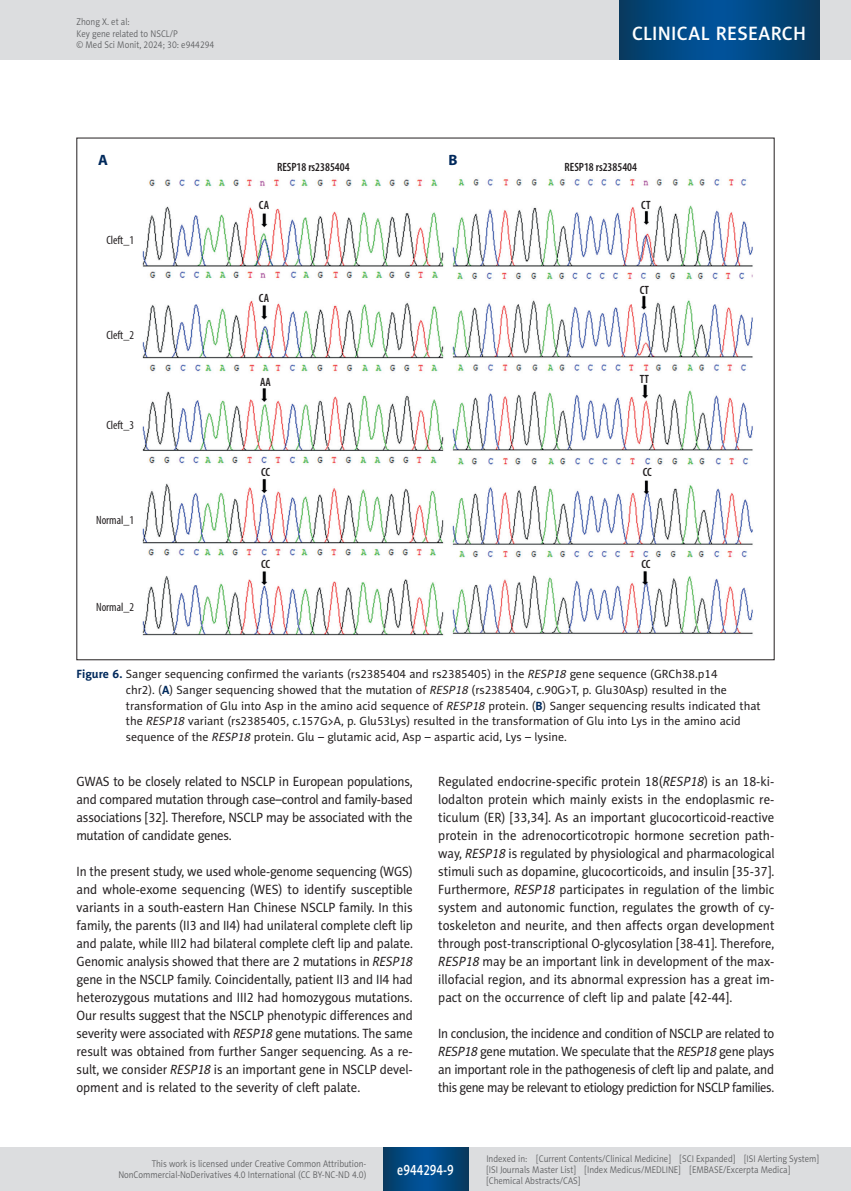
<style>
.page{position:relative;width:851px;height:1191px;background:#fff}
.page>*{position:absolute;margin:0;border:0;box-sizing:border-box;transform-origin:0 0}
.t1{font:19.5px "Naomi Sans EFN Medium";letter-spacing:.015em;color:#fff}
.t2{font:15px "Naomi Sans EFN Medium";color:#fff;scale:.8 1}
.t3{font:700 15px "Myriad Pro";color:#00295c}
.MSM_Body{font:13.5px/18px "Naomi Sans EFN";letter-spacing:-.015em;color:#231f20;text-align:justify;scale:.94 1}
.MSM_Body-2{font:13.5px/18px "Naomi Sans EFN";letter-spacing:-.015em;color:#231f20;text-align:justify;scale:.95 1}
.MSM_Rycina_tytul{font:12px/15.8px "Naomi Sans EFN";color:#231f20}
.t4{font:600 condensed 12px "Myriad Pro";color:#231f20}
.t5{font:condensed 12px "Myriad Pro";color:#231f20}
.t6{font:9.75px/11.2px "Naomi Sans EFN Light";color:#57585a;scale:.9 1}
.s1{font-weight:700;color:#00295c}
.s2{font-style:italic}
</style>
<div class="page">
<img style="left:142px;top:179px;width:611px;height:457px">
<div style="left:0;top:1148px;width:850px;height:43px;background:#dcdddf"></div>
<svg style="left:383px;top:1147px;width:85px;height:43px;background:#02477e"></svg>
<div style="left:0;top:0;width:850px;height:60px;background:#dcdddf"></div>
<svg style="left:619px;top:0;width:200px;height:60px;background:#02477e"></svg>
<p class="t6" style="left:77px;top:16px;width:154px">Zhong X. et al:<br>Key gene related to NSCL/P<br>© Med Sci Monit, 2024; 30: e944294</p>
<h1 class="t1" style="left:632px;top:22px;width:175px">CLINICAL RESEARCH</h1>
<p class="t3" style="left:98px;top:151px;width:11px">A</p>
<p class="t3" style="left:448px;top:151px;width:11px">B</p>
<p class="t4" style="left:277px;top:161px;width:74px">RESP18 rs2385404</p>
<p class="t4" style="left:564px;top:161px;width:74px">RESP18 rs2385404</p>
<p class="t5" style="left:106px;top:232px;width:29px">Cleft_1</p>
<p class="t5" style="left:106px;top:327px;width:29px">Cleft_2</p>
<p class="t5" style="left:106px;top:418px;width:29px">Cleft_3</p>
<p class="t5" style="left:96px;top:512px;width:39px">Normal_1</p>
<p class="t5" style="left:96px;top:599px;width:39px">Normal_2</p>
<p class="t4" style="left:259px;top:199px;width:12px">CA</p>
<p class="t4" style="left:641px;top:199px;width:11px">CT</p>
<p class="t4" style="left:259px;top:292px;width:12px">CA</p>
<p class="t4" style="left:639px;top:284px;width:11px">CT</p>
<p class="t4" style="left:260px;top:375px;width:12px">AA</p>
<p class="t4" style="left:639px;top:373px;width:11px">TT</p>
<p class="t4" style="left:261px;top:465px;width:11px">CC</p>
<p class="t4" style="left:642px;top:466px;width:11px">CC</p>
<p class="t4" style="left:261px;top:557px;width:11px">CC</p>
<p class="t4" style="left:641px;top:558px;width:11px">CC</p>
<p class="MSM_Rycina_tytul" style="left:126px;top:666px;width:636px;text-indent:-49px"><span class="s1">Figure 6.</span> Sanger sequencing confirmed the variants (rs2385404 and rs2385405) in the <span class="s2">RESP18</span> gene sequence (GRCh38.p14<br>chr2). (<span class="s1">A</span>) Sanger sequencing showed that the mutation of <span class="s2">RESP18</span> (rs2385404, c.90G&gt;T, p. Glu30Asp) resulted in the transformation of Glu into Asp in the amino acid sequence of <span class="s2">RESP18</span> protein. (<span class="s1">B</span>) Sanger sequencing results indicated that the <span class="s2">RESP18</span> variant (rs2385405, c.157G&gt;A, p. Glu53Lys) resulted in the transformation of Glu into Lys in the amino acid sequence of the <span class="s2">RESP18</span> protein. Glu – glutamic acid, Asp – aspartic acid, Lys – lysine.</p>
<p class="MSM_Body-2" style="left:77px;top:772px;width:355px">GWAS to be closely related to NSCLP in European populations, and compared mutation through case–control and family-based associations [32]. Therefore, NSCLP may be associated with the mutation of candidate genes.</p>
<p class="MSM_Body" style="left:77px;top:862px;width:359px">In the present study, we used whole-genome sequencing (WGS) and whole-exome sequencing (WES) to identify susceptible variants in a south-eastern Han Chinese NSCLP family. In this family, the parents (II3 and II4) had unilateral complete cleft lip and palate, while III2 had bilateral complete cleft lip and palate.<br>Genomic analysis showed that there are 2 mutations in <span class="s2">RESP18 </span>gene in the NSCLP family. Coincidentally, patient II3 and II4 had heterozygous mutations and III2 had homozygous mutations.<br>Our results suggest that the NSCLP phenotypic differences and severity were associated with <span class="s2">RESP18</span> gene mutations. The same result was obtained from further Sanger sequencing. As a re&shy;sult, we consider <span class="s2">RESP18</span> is an important gene in NSCLP devel&shy;opment and is related to the severity of cleft palate.</p>
<p class="MSM_Body-2" style="left:438px;top:772px;width:355px">Regulated endocrine-specific protein 18(<span class="s2">RESP18</span>) is an 18-ki&shy;lodalton protein which mainly exists in the endoplasmic re&shy;ticulum (ER) [33,34]. As an important glucocorticoid-reactive protein in the adrenocorticotropic hormone secretion path&shy;way, <span class="s2">RESP18</span> is regulated by physiological and pharmacological stimuli such as dopamine, glucocorticoids, and insulin [35-37].<br>Furthermore, <span class="s2">RESP18</span> participates in regulation of the limbic system and autonomic function, regulates the growth of cy&shy;toskeleton and neurite, and then affects organ development through post-transcriptional O-glycosylation [38-41]. Therefore, <span class="s2">RESP18</span> may be an important link in development of the max&shy;illofacial region, and its abnormal expression has a great im&shy;pact on the occurrence of cleft lip and palate [42-44].</p>
<p class="MSM_Body" style="left:438px;top:1024px;width:359px">In conclusion, the incidence and condition of NSCLP are related to <span class="s2">RESP18</span> gene mutation. We speculate that the <span class="s2">RESP18</span> gene plays an important role in the pathogenesis of cleft lip and palate, and this gene may be relevant to etiology prediction for NSCLP families.</p>
<p class="t6" style="left:118px;top:1158px;width:277px;text-align:right">This work is licensed under Creative Common Attribution-<br>NonCommercial-NoDerivatives 4.0 International (CC BY-NC-ND 4.0)</p>
<p class="t2" style="left:397px;top:1160px;width:72px">e944294-9</p>
<p class="t6" style="left:486px;top:1152px;width:371px">Indexed in: [Current Contents/Clinical Medicine] [SCI Expanded] [ISI Alerting System] [ISI Journals Master List] [Index Medicus/MEDLINE] [EMBASE/Excerpta Medica] [Chemical Abstracts/CAS]</p>
</div>
